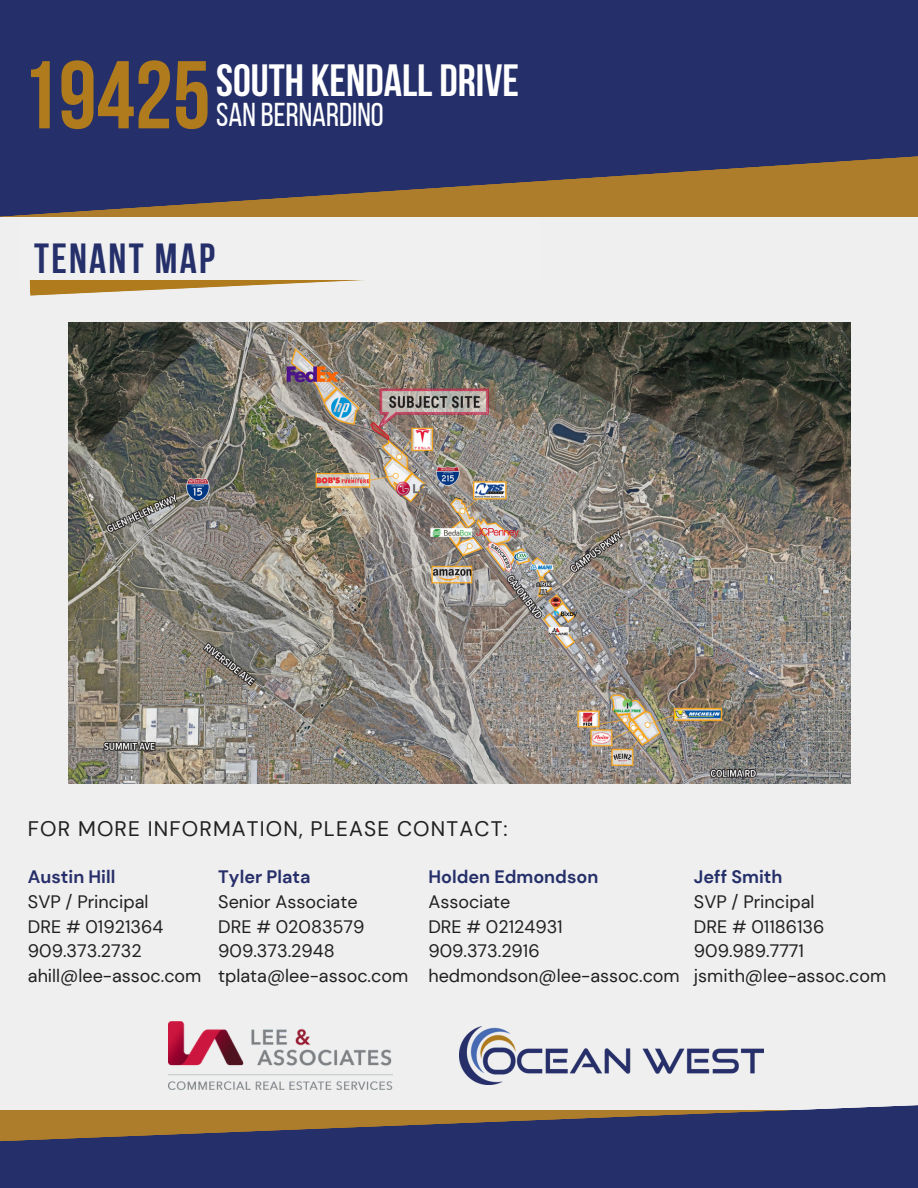
<style>
.page{position:relative;width:918px;height:1188px;background:#efefef}
.page>*{position:absolute;margin:0;border:0;box-sizing:border-box;transform-origin:0 0}
.t1{font:700 96px "Bebas Neue";color:#af7b1c}
.t2{font:700 45px "Bebas Neue";color:#fff}
.t3{font:700 42px "Bebas Neue";letter-spacing:.055em;color:#25306a}
.t4{font:33px "Bebas Neue";color:#fff}
.t5{font:21px "DM Sans";letter-spacing:.055em;color:#211f20}
.t6{font:18px "DM Sans";color:#211f20}
.t7{font:700 18px "DM Sans";color:#25306a}
.t8{font:700 18px "DM Sans";color:#272f6a}
</style>
<div class="page">
<svg style="left:29px;top:280px;width:335px;height:16px"></svg>
<svg style="left:0;top:0;width:918px;height:217px;background:#383a61"></svg>
<svg style="left:0;top:1105px;width:918px;height:83px;background:#464767"></svg>
<img style="left:68px;top:322px;width:782px;height:462px">
<img style="left:168px;top:1021px;width:224px;height:69px">
<img style="left:459px;top:1026px;width:305px;height:59px">
<p class="t1" style="left:21px;top:56px;width:192px">19425</p>
<p class="t2" style="left:216px;top:63px;width:304px">SOUTH KENDALL DRIVE</p>
<p class="t4" style="left:216px;top:101px;width:169px">SAN BERNARDINO</p>
<p class="t3" style="left:34px;top:242px;width:182px">TENANT MAP</p>
<p class="t5" style="left:28px;top:816px;width:481px">FOR MORE INFORMATION, PLEASE CONTACT:</p>
<p class="t8" style="left:28px;top:865px;width:89px">Austin Hill</p>
<p class="t6" style="left:28px;top:890px;width:122px">SVP / Principal</p>
<p class="t6" style="left:28px;top:915px;width:137px">DRE # 01921364</p>
<p class="t6" style="left:28px;top:940px;width:115px">909.373.2732</p>
<p class="t6" style="left:28px;top:964px;width:175px">ahill@lee-assoc.com</p>
<p class="t8" style="left:218px;top:865px;width:94px">Tyler Plata</p>
<p class="t6" style="left:218px;top:890px;width:141px">Senior Associate</p>
<p class="t6" style="left:218px;top:915px;width:148px">DRE # 02083579</p>
<p class="t6" style="left:218px;top:940px;width:118px">909.373.2948</p>
<p class="t6" style="left:218px;top:964px;width:191px">tplata@lee-assoc.com</p>
<p class="t7" style="left:428px;top:865px;width:171px">Holden Edmondson</p>
<p class="t6" style="left:428px;top:890px;width:84px">Associate</p>
<p class="t6" style="left:428px;top:915px;width:136px">DRE # 02124931</p>
<p class="t6" style="left:428px;top:940px;width:113px">909.373.2916</p>
<p class="t6" style="left:428px;top:964px;width:253px">hedmondson@lee-assoc.com</p>
<p class="t7" style="left:694px;top:865px;width:90px">Jeff Smith</p>
<p class="t6" style="left:694px;top:890px;width:122px">SVP / Principal</p>
<p class="t6" style="left:694px;top:915px;width:132px">DRE # 01186136</p>
<p class="t6" style="left:694px;top:940px;width:112px">909.989.7771</p>
<p class="t6" style="left:694px;top:964px;width:194px">jsmith@lee-assoc.com</p>
</div>
